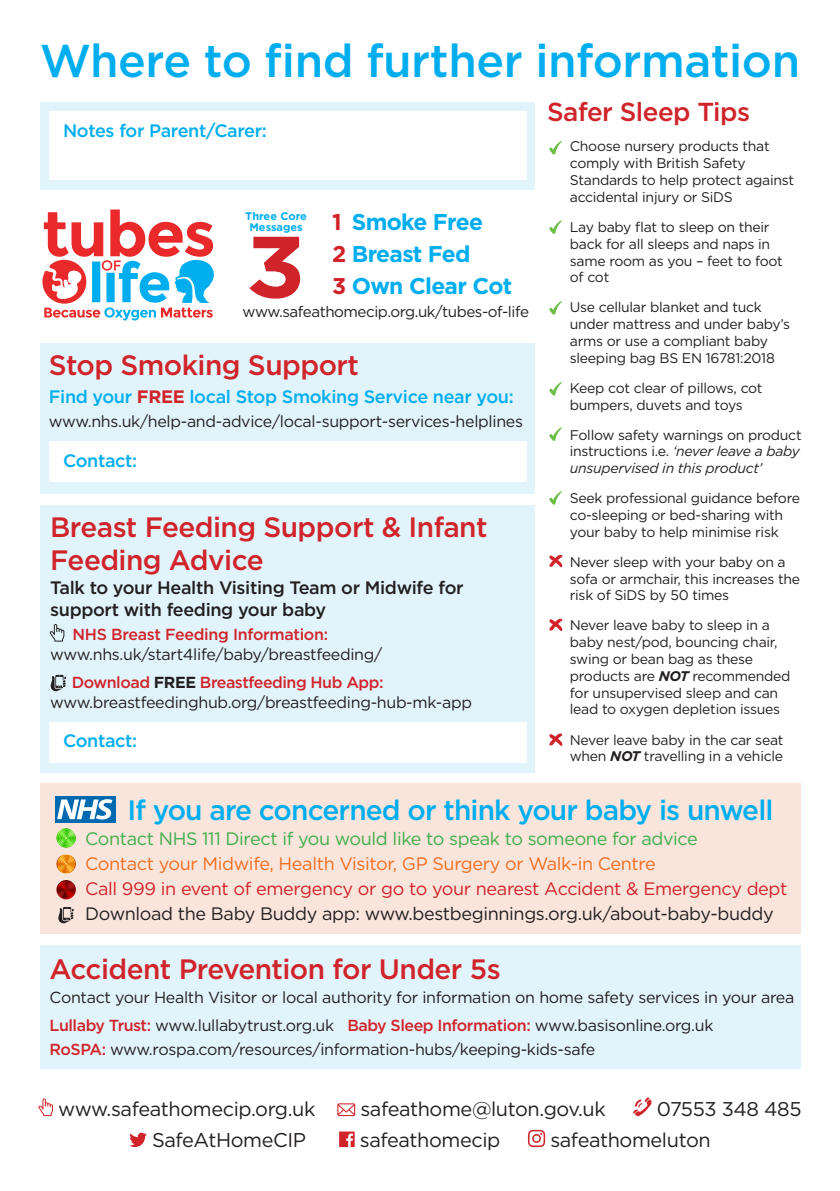
<style>
.page{position:relative;width:840px;height:1191px;background:#fff}
.page>*{position:absolute;margin:0;border:0;box-sizing:border-box;transform-origin:0 0}
.t1{font:700 86.8px "Gotham";color:#d1232a;scale:1.11 1}
.t2{font:500 46px "Gotham";letter-spacing:-.01em;color:#00aeef}
.t3{font:500 28px/33.6px "Gotham";letter-spacing:-.02em;color:#d1232a}
.t4{font:500 28px "Gotham";letter-spacing:-.03em;color:#00aeef}
.t5{font:500 26px "Gotham";letter-spacing:-.02em;color:#d1232a}
.t6{font:700 22.8px "Gotham";letter-spacing:-.03em;color:#00aeef}
.t7{font:19.8px "Gotham";letter-spacing:-.02em;color:#231f20}
.t8{font:500 18px "Gotham";letter-spacing:-.02em;color:#00aeef}
.t9{font:18px "Gotham";letter-spacing:-.02em;color:#231f20}
.t10{font:500 18px "Gotham";letter-spacing:-.02em;color:#231f20}
.t11{font:18px "Gotham";letter-spacing:-.02em;color:#d1232a}
.t12{font:18px "Gotham";letter-spacing:-.02em;color:#40ae49}
.t13{font:18px "Gotham";letter-spacing:-.02em;color:#f36e21}
.t14{font:16px "Gotham";letter-spacing:-.02em;color:#231f20}
.t15{font:500 16px "Gotham";letter-spacing:-.03em;color:#d1232a}
.t16{font:15.2px "Gotham";letter-spacing:-.03em;color:#231f20}
.t17{font:14px/16.8px "Gotham";letter-spacing:-.02em;color:#231f20}
.t18{font:700 11px "Gotham";color:#00aeef}
.s1{color:#d1232a}
.s2{font-weight:700;color:#d1232a}
.s3{font-weight:700;color:#231f20}
.s4{font-style:italic}
.s5{font-weight:700;font-style:italic}
.s6{font-weight:500;color:#d1232a}
</style>
<div class="page">
<div style="left:40px;top:343px;width:494px;height:150px;background:#e1f4fc"></div>
<div style="left:40px;top:102px;width:494px;height:87px;background:#e1f4fc"></div>
<div style="left:40px;top:505px;width:494px;height:267px;background:#e1f4fc"></div>
<div style="left:40px;top:945px;width:759px;height:124px;background:#e1f4fc"></div>
<div style="left:49px;top:441px;width:477px;height:41px;background:#fff"></div>
<div style="left:49px;top:111px;width:477px;height:69px;background:#fff"></div>
<div style="left:49px;top:722px;width:477px;height:41px;background:#fff"></div>
<div style="left:40px;top:783px;width:759px;height:151px;background:#f9e5dc"></div>
<svg style="left:56px;top:854px;width:20px;height:19px"></svg>
<svg style="left:57px;top:855px;width:18px;height:18px"></svg>
<svg style="left:58px;top:855px;width:16px;height:17px"></svg>
<svg style="left:59px;top:856px;width:14px;height:15px"></svg>
<svg style="left:60px;top:857px;width:13px;height:13px"></svg>
<svg style="left:56px;top:828px;width:20px;height:19px"></svg>
<svg style="left:57px;top:829px;width:18px;height:18px"></svg>
<svg style="left:58px;top:830px;width:16px;height:16px"></svg>
<svg style="left:59px;top:830px;width:14px;height:15px"></svg>
<svg style="left:60px;top:831px;width:13px;height:13px"></svg>
<svg style="left:56px;top:880px;width:20px;height:19px"></svg>
<svg style="left:57px;top:881px;width:18px;height:17px"></svg>
<svg style="left:58px;top:881px;width:16px;height:17px"></svg>
<svg style="left:59px;top:882px;width:14px;height:15px"></svg>
<svg style="left:60px;top:883px;width:13px;height:13px"></svg>
<svg style="left:58px;top:907px;width:16px;height:17px"></svg>
<div style="left:55px;top:796px;width:60px;height:26px;background:#006ab0"></div>
<svg style="left:57px;top:799px;width:55px;height:20px"></svg>
<svg style="left:38px;top:1098px;width:15px;height:18px"></svg>
<svg style="left:337px;top:1103px;width:18px;height:13px"></svg>
<svg style="left:633px;top:1097px;width:18px;height:19px"></svg>
<svg style="left:129px;top:1132px;width:18px;height:15px"></svg>
<svg style="left:339px;top:1131px;width:15px;height:16px"></svg>
<svg style="left:528px;top:1129px;width:17px;height:18px"></svg>
<svg style="left:549px;top:140px;width:13px;height:15px"></svg>
<svg style="left:549px;top:555px;width:13px;height:12px"></svg>
<svg style="left:549px;top:619px;width:13px;height:12px"></svg>
<svg style="left:549px;top:733px;width:13px;height:13px"></svg>
<svg style="left:549px;top:220px;width:13px;height:14px"></svg>
<svg style="left:549px;top:301px;width:13px;height:14px"></svg>
<svg style="left:549px;top:381px;width:13px;height:15px"></svg>
<svg style="left:549px;top:427px;width:13px;height:14px"></svg>
<svg style="left:549px;top:491px;width:13px;height:14px"></svg>
<svg style="left:42px;top:209px;width:172px;height:111px"></svg>
<svg style="left:50px;top:675px;width:16px;height:17px"></svg>
<svg style="left:50px;top:624px;width:14px;height:17px"></svg>
<p class="t2" style="left:40px;top:30px;width:761px">Where to find further information</p>
<p class="t8" style="left:63px;top:119px;width:205px">Notes for Parent/Carer:</p>
<p class="t18" style="left:245px;top:209px;width:63px">Three Core</p>
<p class="t18" style="left:249px;top:220px;width:55px">Messages</p>
<p class="t1" style="left:245px;top:209px;width:55px">3</p>
<p class="t6" style="left:332px;top:206px;width:152px"><span class="s1">1</span> Smoke Free</p>
<p class="t6" style="left:332px;top:239px;width:140px"><span class="s1">2</span> Breast Fed</p>
<p class="t6" style="left:332px;top:271px;width:182px"><span class="s1">3</span> Own Clear Cot</p>
<p class="t16" style="left:242px;top:302px;width:288px">www.safeathomecip.org.uk/tubes-of-life</p>
<p class="t3" style="left:49px;top:348px;width:311px">Stop Smoking Support</p>
<p class="t8" style="left:49px;top:385px;width:466px">Find your <span class="s2">FREE</span> local Stop Smoking Service near you:</p>
<p class="t14" style="left:49px;top:411px;width:475px">www.nhs.uk/help-and-advice/local-support-services-helplines</p>
<p class="t8" style="left:63px;top:449px;width:76px">Contact:</p>
<p class="t3" style="left:50px;top:509px;width:438px">Breast Feeding Support &amp; Infant<br>Feeding Advice</p>
<p class="t10" style="left:50px;top:576px;width:414px">Talk to your Health Visiting Team or Midwife for</p>
<p class="t10" style="left:50px;top:598px;width:277px">support with feeding your baby</p>
<p class="t15" style="left:73px;top:624px;width:257px">NHS Breast Feeding Information:</p>
<p class="t14" style="left:50px;top:644px;width:333px">www.nhs.uk/start4life/baby/breastfeeding/</p>
<p class="t15" style="left:72px;top:672px;width:313px">Download <span class="s3">FREE</span> Breastfeeding Hub App:</p>
<p class="t14" style="left:50px;top:692px;width:423px">www.breastfeedinghub.org/breastfeeding-hub-mk-app</p>
<p class="t8" style="left:63px;top:728px;width:76px">Contact:</p>
<p class="t5" style="left:547px;top:95px;width:204px">Safer Sleep Tips</p>
<p class="t17" style="left:569px;top:138px;width:225px">Choose nursery products that comply with British Safety<br>Standards to help protect against accidental injury or SiDS</p>
<p class="t17" style="left:569px;top:218px;width:214px">Lay baby flat to sleep on their back for all sleeps and naps in same room as you – feet to foot of cot</p>
<p class="t17" style="left:569px;top:299px;width:222px">Use cellular blanket and tuck under mattress and under baby’s arms or use a compliant baby sleeping bag BS EN 16781:2018</p>
<p class="t17" style="left:569px;top:379px;width:194px">Keep cot clear of pillows, cot bumpers, duvets and toys</p>
<p class="t17" style="left:569px;top:426px;width:233px">Follow safety warnings on product instructions i.e. <span class="s4">‘never leave a baby unsupervised in this product’</span></p>
<p class="t17" style="left:569px;top:489px;width:232px">Seek professional guidance before co-sleeping or bed-sharing with your baby to help minimise risk</p>
<p class="t17" style="left:569px;top:553px;width:232px">Never sleep with your baby on a sofa or armchair, this increases the risk of SiDS by 50 times</p>
<p class="t17" style="left:569px;top:617px;width:222px">Never leave baby to sleep in a baby nest/pod, bouncing chair, swing or bean bag as these products are <span class="s5">NOT</span> recommended for unsupervised sleep and can lead to oxygen depletion issues</p>
<p class="t17" style="left:569px;top:731px;width:215px">Never leave baby in the car seat when <span class="s5">NOT</span> travelling in a vehicle</p>
<p class="t4" style="left:127px;top:792px;width:647px">If you are concerned or think your baby is unwell</p>
<p class="t12" style="left:85px;top:827px;width:614px">Contact NHS 111 Direct if you would like to speak to someone for advice</p>
<p class="t13" style="left:85px;top:852px;width:572px">Contact your Midwife, Health Visitor, GP Surgery or Walk-in Centre</p>
<p class="t11" style="left:85px;top:877px;width:703px">Call 999 in event of emergency or go to your nearest Accident &amp; Emergency dept</p>
<p class="t9" style="left:85px;top:902px;width:689px">Download the Baby Buddy app: www.bestbeginnings.org.uk/about-baby-buddy</p>
<p class="t3" style="left:50px;top:952px;width:452px">Accident Prevention for Under 5s</p>
<p class="t14" style="left:50px;top:987px;width:745px">Contact your Health Visitor or local authority for information on home safety services in your area</p>
<p class="t14" style="left:50px;top:1015px;width:665px"><span class="s6">Lullaby Trust:</span> www.lullabytrust.org.uk <span class="s6">Baby Sleep Information:</span> www.basisonline.org.uk</p>
<p class="t14" style="left:50px;top:1039px;width:547px"><span class="s6">RoSPA:</span> www.rospa.com/resources/information-hubs/keeping-kids-safe</p>
<p class="t7" style="left:58px;top:1096px;width:258px">www.safeathomecip.org.uk</p>
<p class="t7" style="left:360px;top:1096px;width:247px">safeathome@luton.gov.uk</p>
<p class="t7" style="left:656px;top:1096px;width:146px">07553 348 485</p>
<p class="t7" style="left:152px;top:1127px;width:155px">SafeAtHomeCIP</p>
<p class="t7" style="left:359px;top:1127px;width:142px">safeathomecip</p>
<p class="t7" style="left:550px;top:1127px;width:162px">safeathomeluton</p>
</div>
